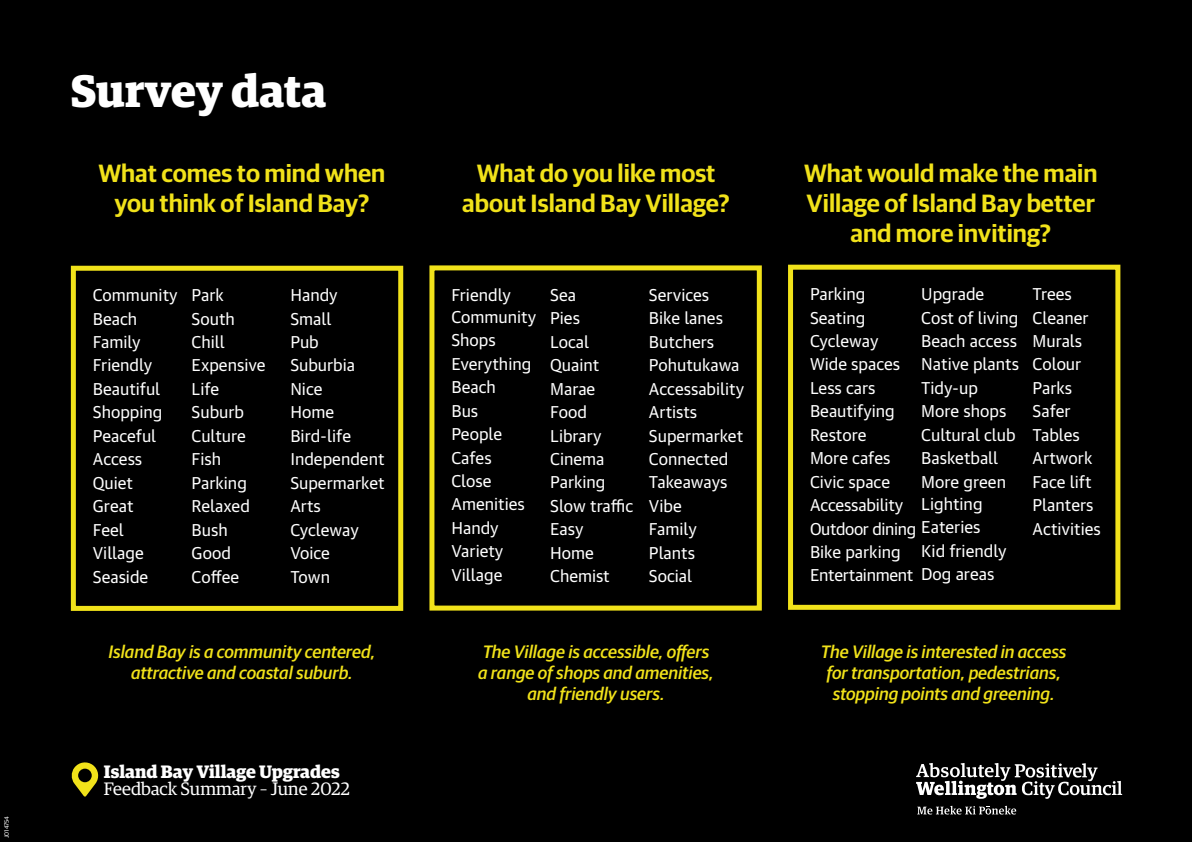
<style>
.page{position:relative;width:1192px;height:842px;background:#000}
.page>*{position:absolute;margin:0;border:0;box-sizing:border-box;transform-origin:0 0}
.Main_Header_Style{font:700 45.55px "Guardian Egyp";letter-spacing:-.005em;color:#fff}
.Garret_Street_and_Sw{font:600 25.05px/30.1px "Guardian Sans";color:#f1e21a;text-align:center}
.Sub_Header_white{font:italic 500 18px "Guardian Sans";color:#f1e21a}
.Garrett___Swan{font:700 18px "Guardian Egyp";color:#fff}
.Garrett___Swan-2{font:18px "Guardian Egyp";color:#fff}
.Body_Copy{font:16.5px/22.1px "Guardian Text Sans";color:#fff}
.Body_Copy-2{font:16.5px "Guardian Text Sans";letter-spacing:-.02em;color:#fff}
.Body_Copy-3{font:6px "Guardian Text Sans";letter-spacing:-.015em;color:#fff}
</style>
<div class="page">
<svg style="left:916px;top:763px;width:206px;height:36px"></svg>
<svg style="left:917px;top:806px;width:99px;height:9px"></svg>
<div style="left:71px;top:266px;width:332px;height:345px;border:5px solid #f1e21a"></div>
<div style="left:429px;top:265px;width:333px;height:346px;border:5px solid #f1e21a"></div>
<div style="left:788px;top:265px;width:332px;height:345px;border:5px solid #f1e21a"></div>
<svg style="left:71px;top:762px;width:28px;height:35px"></svg>
<p class="Body_Copy-3" style="left:2px;top:838px;width:24px;rotate:-90deg">J014754</p>
<p class="Main_Header_Style" style="left:71px;top:56px;width:257px">Survey data</p>
<p class="Garret_Street_and_Sw" style="left:98px;top:156px;width:288px">What comes to mind when you think of Island Bay?</p>
<p class="Garret_Street_and_Sw" style="left:462px;top:156px;width:269px">What do you like most about Island Bay Village?</p>
<p class="Garret_Street_and_Sw" style="left:804px;top:156px;width:295px">What would make the main<br>Village of Island Bay better and more inviting?</p>
<p class="Body_Copy" style="left:93px;top:282px;width:86px">Community</p>
<p class="Body_Copy" style="left:93px;top:306px;width:46px">Beach</p>
<p class="Body_Copy" style="left:93px;top:329px;width:49px">Family</p>
<p class="Body_Copy" style="left:93px;top:353px;width:61px">Friendly</p>
<p class="Body_Copy" style="left:93px;top:376px;width:69px">Beautiful</p>
<p class="Body_Copy" style="left:93px;top:400px;width:71px">Shopping</p>
<p class="Body_Copy" style="left:93px;top:423px;width:65px">Peaceful</p>
<p class="Body_Copy" style="left:93px;top:447px;width:51px">Access</p>
<p class="Body_Copy" style="left:93px;top:470px;width:42px">Quiet</p>
<p class="Body_Copy" style="left:93px;top:493px;width:42px">Great</p>
<p class="Body_Copy" style="left:93px;top:517px;width:33px">Feel</p>
<p class="Body_Copy" style="left:93px;top:540px;width:53px">Village</p>
<p class="Body_Copy" style="left:93px;top:564px;width:57px">Seaside</p>
<p class="Body_Copy" style="left:192px;top:282px;width:34px">Park</p>
<p class="Body_Copy" style="left:192px;top:306px;width:45px">South</p>
<p class="Body_Copy" style="left:192px;top:329px;width:35px">Chill</p>
<p class="Body_Copy" style="left:192px;top:353px;width:76px">Expensive</p>
<p class="Body_Copy" style="left:192px;top:376px;width:29px">Life</p>
<p class="Body_Copy" style="left:192px;top:400px;width:54px">Suburb</p>
<p class="Body_Copy" style="left:192px;top:423px;width:56px">Culture</p>
<p class="Body_Copy" style="left:192px;top:447px;width:31px">Fish</p>
<p class="Body_Copy" style="left:192px;top:470px;width:57px">Parking</p>
<p class="Body_Copy" style="left:192px;top:493px;width:60px">Relaxed</p>
<p class="Body_Copy" style="left:192px;top:517px;width:38px">Bush</p>
<p class="Body_Copy" style="left:192px;top:540px;width:41px">Good</p>
<p class="Body_Copy" style="left:192px;top:564px;width:49px">Coffee</p>
<p class="Body_Copy" style="left:290px;top:282px;width:49px">Handy</p>
<p class="Body_Copy" style="left:290px;top:306px;width:43px">Small</p>
<p class="Body_Copy" style="left:290px;top:329px;width:30px">Pub</p>
<p class="Body_Copy" style="left:290px;top:353px;width:66px">Suburbia</p>
<p class="Body_Copy" style="left:290px;top:376px;width:34px">Nice</p>
<p class="Body_Copy" style="left:290px;top:400px;width:45px">Home</p>
<p class="Body_Copy" style="left:290px;top:423px;width:62px">Bird-life</p>
<p class="Body_Copy" style="left:290px;top:447px;width:96px">Independent</p>
<p class="Body_Copy" style="left:290px;top:470px;width:96px">Supermarket</p>
<p class="Body_Copy" style="left:290px;top:493px;width:32px">Arts</p>
<p class="Body_Copy" style="left:290px;top:517px;width:70px">Cycleway</p>
<p class="Body_Copy" style="left:290px;top:540px;width:41px">Voice</p>
<p class="Body_Copy" style="left:290px;top:564px;width:41px">Town</p>
<p class="Sub_Header_white" style="left:109px;top:639px;width:268px">Island Bay is a community centered,</p>
<p class="Sub_Header_white" style="left:131px;top:660px;width:223px">attractive and coastal suburb.</p>
<p class="Garrett___Swan" style="left:104px;top:757px;width:238px">Island Bay Village Upgrades</p>
<p class="Garrett___Swan-2" style="left:104px;top:776px;width:248px">Feedback Summary – June 2022</p>
<p class="Body_Copy" style="left:451px;top:282px;width:86px">Friendly<br>Community</p>
<p class="Body_Copy" style="left:451px;top:328px;width:46px">Shops</p>
<p class="Body_Copy" style="left:451px;top:351px;width:81px">Everything</p>
<p class="Body_Copy" style="left:451px;top:375px;width:46px">Beach</p>
<p class="Body_Copy" style="left:451px;top:398px;width:28px">Bus</p>
<p class="Body_Copy" style="left:451px;top:421px;width:52px">People</p>
<p class="Body_Copy" style="left:451px;top:445px;width:42px">Cafes</p>
<p class="Body_Copy" style="left:451px;top:468px;width:42px">Close</p>
<p class="Body_Copy" style="left:451px;top:492px;width:75px">Amenities</p>
<p class="Body_Copy" style="left:451px;top:515px;width:49px">Handy</p>
<p class="Body_Copy" style="left:451px;top:539px;width:53px">Variety</p>
<p class="Body_Copy" style="left:451px;top:562px;width:53px">Village</p>
<p class="Body_Copy" style="left:550px;top:282px;width:27px">Sea</p>
<p class="Body_Copy" style="left:550px;top:306px;width:31px">Pies</p>
<p class="Body_Copy" style="left:550px;top:329px;width:40px">Local</p>
<p class="Body_Copy" style="left:550px;top:352px;width:51px">Quaint</p>
<p class="Body_Copy" style="left:550px;top:376px;width:47px">Marae</p>
<p class="Body_Copy" style="left:550px;top:399px;width:38px">Food</p>
<p class="Body_Copy" style="left:550px;top:423px;width:53px">Library</p>
<p class="Body_Copy" style="left:550px;top:446px;width:56px">Cinema</p>
<p class="Body_Copy" style="left:550px;top:470px;width:57px">Parking</p>
<p class="Body_Copy" style="left:550px;top:493px;width:85px">Slow traffic</p>
<p class="Body_Copy" style="left:550px;top:517px;width:35px">Easy</p>
<p class="Body_Copy" style="left:550px;top:540px;width:45px">Home</p>
<p class="Body_Copy" style="left:550px;top:564px;width:61px">Chemist</p>
<p class="Body_Copy" style="left:649px;top:282px;width:62px">Services</p>
<p class="Body_Copy" style="left:649px;top:306px;width:76px">Bike lanes</p>
<p class="Body_Copy" style="left:649px;top:329px;width:67px">Butchers</p>
<p class="Body_Copy" style="left:649px;top:352px;width:92px">Pohutukawa</p>
<p class="Body_Copy" style="left:649px;top:376px;width:97px">Accessability</p>
<p class="Body_Copy" style="left:649px;top:399px;width:50px">Artists</p>
<p class="Body_Copy" style="left:649px;top:423px;width:96px">Supermarket</p>
<p class="Body_Copy" style="left:649px;top:446px;width:81px">Connected</p>
<p class="Body_Copy" style="left:649px;top:470px;width:80px">Takeaways</p>
<p class="Body_Copy" style="left:649px;top:493px;width:34px">Vibe</p>
<p class="Body_Copy" style="left:649px;top:517px;width:49px">Family</p>
<p class="Body_Copy" style="left:649px;top:540px;width:48px">Plants</p>
<p class="Body_Copy" style="left:649px;top:564px;width:45px">Social</p>
<p class="Sub_Header_white" style="left:483px;top:639px;width:228px">The Village is accessible, offers</p>
<p class="Sub_Header_white" style="left:478px;top:660px;width:237px">a range of shops and amenities,</p>
<p class="Sub_Header_white" style="left:527px;top:681px;width:139px">and friendly users.</p>
<p class="Body_Copy" style="left:810px;top:281px;width:57px">Parking</p>
<p class="Body_Copy" style="left:810px;top:305px;width:57px">Seating</p>
<p class="Body_Copy" style="left:810px;top:328px;width:70px">Cycleway</p>
<p class="Body_Copy" style="left:810px;top:352px;width:92px">Wide spaces</p>
<p class="Body_Copy" style="left:810px;top:375px;width:67px">Less cars</p>
<p class="Body_Copy" style="left:810px;top:399px;width:86px">Beautifying</p>
<p class="Body_Copy" style="left:810px;top:422px;width:58px">Restore</p>
<p class="Body_Copy" style="left:810px;top:446px;width:82px">More cafes</p>
<p class="Body_Copy" style="left:810px;top:469px;width:82px">Civic space</p>
<p class="Body_Copy" style="left:810px;top:492px;width:95px">Accessability</p>
<p class="Body_Copy-2" style="left:810px;top:515px;width:108px">Outdoor dining</p>
<p class="Body_Copy" style="left:810px;top:539px;width:92px">Bike parking</p>
<p class="Body_Copy-2" style="left:810px;top:562px;width:105px">Entertainment</p>
<p class="Body_Copy" style="left:921px;top:281px;width:65px">Upgrade</p>
<p class="Body_Copy" style="left:921px;top:305px;width:99px">Cost of living</p>
<p class="Body_Copy" style="left:921px;top:328px;width:97px">Beach access</p>
<p class="Body_Copy" style="left:921px;top:352px;width:99px">Native plants</p>
<p class="Body_Copy" style="left:921px;top:375px;width:58px">Tidy-up</p>
<p class="Body_Copy" style="left:921px;top:399px;width:87px">More shops</p>
<p class="Body_Copy" style="left:921px;top:422px;width:96px">Cultural club</p>
<p class="Body_Copy" style="left:921px;top:446px;width:78px">Basketball</p>
<p class="Body_Copy" style="left:921px;top:469px;width:86px">More green<br>Lighting</p>
<p class="Body_Copy" style="left:921px;top:514px;width:61px">Eateries</p>
<p class="Body_Copy" style="left:921px;top:538px;width:87px">Kid friendly</p>
<p class="Body_Copy" style="left:921px;top:561px;width:75px">Dog areas</p>
<p class="Body_Copy" style="left:1033px;top:281px;width:41px">Trees</p>
<p class="Body_Copy" style="left:1033px;top:305px;width:57px">Cleaner</p>
<p class="Body_Copy" style="left:1033px;top:328px;width:51px">Murals</p>
<p class="Body_Copy" style="left:1033px;top:352px;width:50px">Colour</p>
<p class="Body_Copy" style="left:1033px;top:375px;width:41px">Parks</p>
<p class="Body_Copy" style="left:1033px;top:399px;width:40px">Safer</p>
<p class="Body_Copy" style="left:1033px;top:422px;width:49px">Tables</p>
<p class="Body_Copy" style="left:1033px;top:446px;width:61px">Artwork</p>
<p class="Body_Copy" style="left:1033px;top:469px;width:61px">Face lift</p>
<p class="Body_Copy" style="left:1033px;top:492px;width:62px">Planters</p>
<p class="Body_Copy" style="left:1033px;top:516px;width:70px">Activities</p>
<p class="Sub_Header_white" style="left:821px;top:639px;width:247px">The Village is interested in access</p>
<p class="Sub_Header_white" style="left:826px;top:660px;width:236px">for transportation, pedestrians,</p>
<p class="Sub_Header_white" style="left:833px;top:681px;width:223px">stopping points and greening.</p>
</div>
